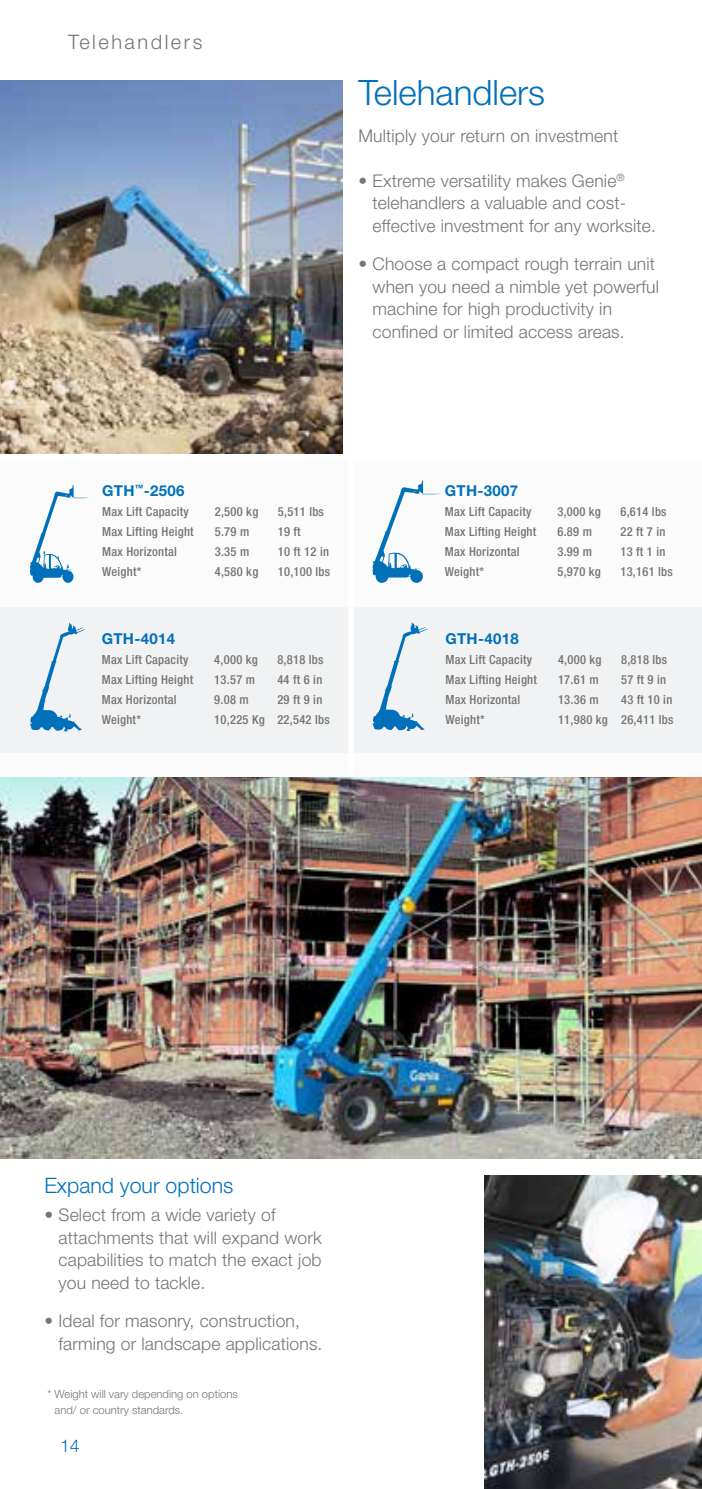
<style>
.page{position:relative;width:702px;height:1489px;background:#fff}
.page>*{position:absolute;margin:0;border:0;box-sizing:border-box;transform-origin:0 0}
.t1{font:300 35px "Helvetica Neue LT Std";color:#0070ba}
.t2{font:300 21.25px "Helvetica Neue LT Std";color:#0070ba}
.t3{font:300 20px "Helvetica Neue LT Std";letter-spacing:.125em;color:#767571}
.t4{font:300 17.5px/22.5px "Helvetica Neue LT Std";letter-spacing:.01em;color:#767571}
.t5{font:300 17.5px "Helvetica Neue LT Std";color:#0070ba}
.t6{font:700 15px "Helvetica Neue LT Std";letter-spacing:.02em;color:#0070ba}
.t7{font:500 condensed 12.5px "Helvetica Neue LT Std";letter-spacing:.02em;color:#767571}
.t8{font:300 11.25px/16.2px "Helvetica Neue LT Std";color:#767571}
</style>
<div class="page">
<img style="left:0;top:80px;width:342px;height:373px">
<div style="left:0;top:461px;width:702px;height:146px;background:#fbfbfb"></div>
<div style="left:0;top:607px;width:702px;height:146px;background:#f1f2f3"></div>
<div style="left:0;top:753px;width:702px;height:146px;background:#fbfbfb"></div>
<div style="left:348px;top:453px;width:5px;height:863px;background:#fff"></div>
<svg style="left:30px;top:485px;width:59px;height:98px"></svg>
<svg style="left:30px;top:623px;width:55px;height:108px"></svg>
<svg style="left:372px;top:622px;width:56px;height:109px"></svg>
<svg style="left:372px;top:480px;width:68px;height:103px"></svg>
<img style="left:0;top:777px;width:702px;height:381px">
<img style="left:484px;top:1175px;width:218px;height:313px">
<h3 class="t3" style="left:68px;top:30px;width:136px">Telehandlers</h3>
<h1 class="t1" style="left:358px;top:71px;width:188px">Telehandlers</h1>
<h3 class="t4" style="left:358px;top:124px;width:261px">Multiply your return on investment</h3>
<h3 class="t4" style="left:372px;top:169px;width:285px;text-indent:-14px">• Extreme versatility makes Genie<sup>® </sup>telehandlers a valuable and cost&shy;effective investment for any worksite.</h3>
<h3 class="t4" style="left:372px;top:252px;width:288px;text-indent:-14px">• Choose a compact rough terrain unit when you need a nimble yet powerful machine for high productivity in confined or limited access areas.</h3>
<p class="t6" style="left:102px;top:481px;width:84px">GTH<sup>™</sup>-2506</p>
<p class="t7" style="left:102px;top:504px;width:88px">Max Lift Capacity</p>
<p class="t7" style="left:215px;top:504px;width:45px">2,500 kg</p>
<p class="t7" style="left:278px;top:504px;width:48px">5,511 lbs</p>
<p class="t7" style="left:102px;top:524px;width:93px">Max Lifting Height</p>
<p class="t7" style="left:215px;top:524px;width:36px">5.79 m</p>
<p class="t7" style="left:278px;top:524px;width:24px">19 ft</p>
<p class="t7" style="left:102px;top:544px;width:76px">Max Horizontal</p>
<p class="t7" style="left:215px;top:544px;width:36px">3.35 m</p>
<p class="t7" style="left:278px;top:544px;width:53px">10 ft 12 in</p>
<p class="t7" style="left:102px;top:564px;width:41px">Weight*</p>
<p class="t7" style="left:215px;top:564px;width:45px">4,580 kg</p>
<p class="t7" style="left:278px;top:564px;width:54px">10,100 lbs</p>
<p class="t6" style="left:102px;top:629px;width:75px">GTH-4014</p>
<p class="t7" style="left:102px;top:652px;width:88px">Max Lift Capacity</p>
<p class="t7" style="left:214px;top:652px;width:45px">4,000 kg</p>
<p class="t7" style="left:277px;top:652px;width:48px">8,818 lbs</p>
<p class="t7" style="left:102px;top:672px;width:93px">Max Lifting Height</p>
<p class="t7" style="left:214px;top:672px;width:42px">13.57 m</p>
<p class="t7" style="left:277px;top:672px;width:46px">44 ft 6 in</p>
<p class="t7" style="left:102px;top:692px;width:76px">Max Horizontal</p>
<p class="t7" style="left:214px;top:692px;width:36px">9.08 m</p>
<p class="t7" style="left:277px;top:692px;width:46px">29 ft 9 in</p>
<p class="t7" style="left:102px;top:712px;width:41px">Weight*</p>
<p class="t7" style="left:214px;top:712px;width:117px">10,225 Kg 22,542 lbs</p>
<p class="t6" style="left:445px;top:481px;width:75px">GTH-3007</p>
<p class="t7" style="left:445px;top:504px;width:88px">Max Lift Capacity</p>
<p class="t7" style="left:557px;top:504px;width:45px">3,000 kg</p>
<p class="t7" style="left:620px;top:504px;width:48px">6,614 lbs</p>
<p class="t7" style="left:445px;top:524px;width:93px">Max Lifting Height</p>
<p class="t7" style="left:557px;top:524px;width:36px">6.89 m</p>
<p class="t7" style="left:620px;top:524px;width:46px">22 ft 7 in</p>
<p class="t7" style="left:445px;top:544px;width:76px">Max Horizontal</p>
<p class="t7" style="left:557px;top:544px;width:36px">3.99 m</p>
<p class="t7" style="left:620px;top:544px;width:46px">13 ft 1 in</p>
<p class="t7" style="left:445px;top:564px;width:41px">Weight*</p>
<p class="t7" style="left:557px;top:564px;width:45px">5,970 kg</p>
<p class="t7" style="left:620px;top:564px;width:54px">13,161 lbs</p>
<p class="t6" style="left:445px;top:629px;width:75px">GTH-4018</p>
<p class="t7" style="left:445px;top:652px;width:88px">Max Lift Capacity</p>
<p class="t7" style="left:558px;top:652px;width:45px">4,000 kg</p>
<p class="t7" style="left:621px;top:652px;width:48px">8,818 lbs</p>
<p class="t7" style="left:445px;top:672px;width:93px">Max Lifting Height</p>
<p class="t7" style="left:558px;top:672px;width:42px">17.61 m</p>
<p class="t7" style="left:621px;top:672px;width:46px">57 ft 9 in</p>
<p class="t7" style="left:445px;top:692px;width:76px">Max Horizontal</p>
<p class="t7" style="left:558px;top:692px;width:42px">13.36 m</p>
<p class="t7" style="left:621px;top:692px;width:53px">43 ft 10 in</p>
<p class="t7" style="left:445px;top:712px;width:41px">Weight*</p>
<p class="t7" style="left:558px;top:712px;width:117px">11,980 kg 26,411 lbs</p>
<h2 class="t2" style="left:44px;top:1172px;width:190px">Expand your options</h2>
<h3 class="t4" style="left:58px;top:1203px;width:265px;text-indent:-14px">• Select from a wide variety of attachments that will expand work capabilities to match the exact job you need to tackle.</h3>
<h3 class="t4" style="left:58px;top:1308px;width:265px;text-indent:-14px">• Ideal for masonry, construction, farming or landscape applications.</h3>
<p class="t8" style="left:55px;top:1385px;width:185px;text-indent:-7px">* Weight will vary depending on options and/ or country standards.</p>
<h3 class="t5" style="left:60px;top:1434px;width:21px">14</h3>
</div>
